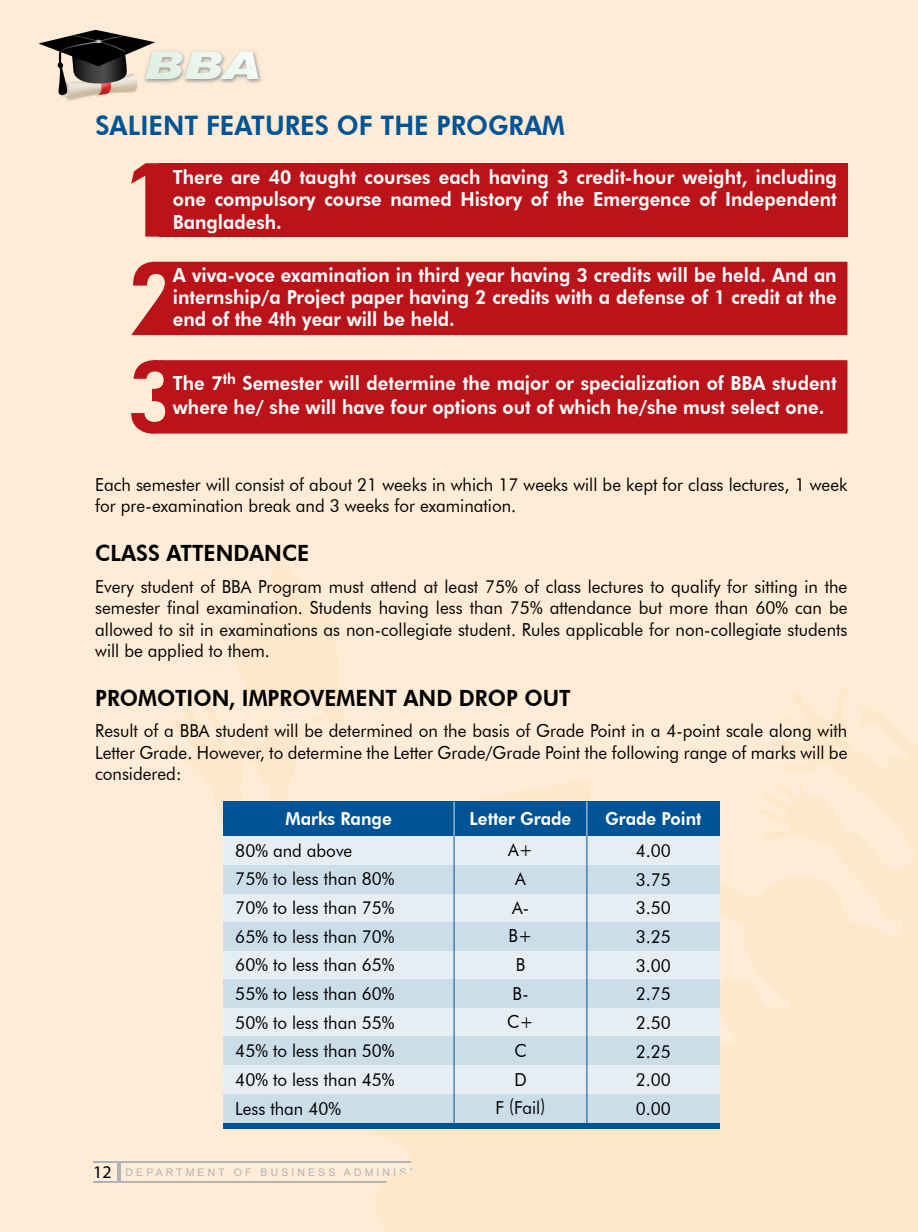
<style>
.page{position:relative;width:918px;height:1232px;background:#fff}
.page>*{position:absolute;margin:0;border:0;box-sizing:border-box;transform-origin:0 0}
.t1{font:800 26.85px "Futura BT";color:#005495;scale:.95 1}
.t2{font:800 22.35px "Futura BT";color:#000;scale:.95 1}
.t3{font:800 19.35px/22.4px "Futura BT";color:#fff;text-align:justify;scale:.95 1}
.t4{font:17.85px/28.7px "Futura BT";color:#000;text-align:justify;scale:.95 1}
.t5{font:800 17.85px "Futura BT";color:#fff;scale:.95 1}
.t6{font:10.5px "Arial";letter-spacing:.3em;color:#b1b4b6}
.s1{font-family:"Myriad Pro";font-size:17.85px;color:#000}
</style>
<div class="page">
<div style="left:0;top:0;width:918px;height:1231px;background:#ffecd6"></div>
<hr style="left:93px;top:1180px;width:429px;height:1px;background:#b1b4b6">
<hr style="left:93px;top:1161px;width:429px;height:1px;background:#b1b4b6">
<hr style="left:117px;top:1162px;width:3px;height:19px;background:#b1b4b6">
<svg style="left:235px;top:547px;width:105px;height:140px"></svg>
<svg style="left:165px;top:687px;width:753px;height:544px"></svg>
<img style="left:60px;top:95px;width:46px;height:7px">
<svg style="left:38px;top:30px;width:220px;height:65px"></svg>
<div style="left:179px;top:262px;width:668px;height:73px;background:#ba141a"></div>
<div style="left:159px;top:163px;width:688px;height:73px;background:#ba141a"></div>
<div style="left:179px;top:360px;width:668px;height:73px;background:#ba141a"></div>
<svg style="left:131px;top:163px;width:28px;height:73px"></svg>
<svg style="left:131px;top:262px;width:48px;height:73px"></svg>
<svg style="left:131px;top:360px;width:48px;height:73px"></svg>
<div style="left:223px;top:801px;width:497px;height:327px;background:#e6eef4"></div>
<div style="left:223px;top:801px;width:497px;height:35px;background:#005495"></div>
<div style="left:223px;top:1122px;width:497px;height:6px;background:#005495"></div>
<div style="left:223px;top:864px;width:497px;height:29px;background:#ccddea"></div>
<div style="left:223px;top:921px;width:497px;height:29px;background:#ccddea"></div>
<div style="left:223px;top:979px;width:497px;height:28px;background:#ccddea"></div>
<div style="left:223px;top:1036px;width:497px;height:29px;background:#ccddea"></div>
<div style="left:223px;top:1093px;width:497px;height:29px;background:#ccddea"></div>
<hr style="left:454px;top:835px;width:1px;height:287px;background:#005495">
<hr style="left:587px;top:835px;width:1px;height:287px;background:#005495">
<hr style="left:454px;top:801px;width:1px;height:35px;background:#d9e5ef">
<hr style="left:587px;top:801px;width:1px;height:35px;background:#d9e5ef">
<h1 class="t1" style="left:95px;top:109px;width:496px">SALIENT FEATURES OF THE PROGRAM</h1>
<p class="t3" style="left:173px;top:166px;width:700px">There are 40 taught courses each having 3 credit-hour weight, including one compulsory course named History of the Emergence of Independent Bangladesh.</p>
<p class="t3" style="left:173px;top:263px;width:700px">A viva-voce examination in third year having 3 credits will be held. And an internship/a Project paper having 2 credits with a defense of 1 credit at the end of the 4th year will be held.</p>
<p class="t3" style="left:173px;top:371px;width:700px;line-height:23.9px">The 7<sup>th</sup> Semester will determine the major or specialization of BBA student where he/ she will have four options out of which he/she must select one.</p>
<p class="t4" style="left:95px;top:473px;width:793px;line-height:21.5px">Each semester will consist of about 21 weeks in which 17 weeks will be kept for class lectures, 1 week for pre-examination break and 3 weeks for examination.</p>
<p class="t2" style="left:95px;top:539px;width:227px">CLASS ATTENDANCE</p>
<p class="t4" style="left:95px;top:575px;width:793px;line-height:21.5px">Every student of BBA Program must attend at least 75% of class lectures to qualify for sitting in the semester final examination. Students having less than 75% attendance but more than 60% can be allowed to sit in examinations as non-collegiate student. Rules applicable for non-collegiate students will be applied to them.</p>
<p class="t2" style="left:95px;top:684px;width:502px">PROMOTION, IMPROVEMENT AND DROP OUT</p>
<p class="t4" style="left:95px;top:720px;width:793px;line-height:21.5px">Result of a BBA student will be determined on the basis of Grade Point in a 4-point scale along with Letter Grade. However, to determine the Letter Grade/Grade Point the following range of marks will be considered:</p>
<p class="t5" style="left:286px;top:807px;width:113px">Marks Range</p>
<p class="t5" style="left:470px;top:807px;width:109px">Letter Grade</p>
<p class="t5" style="left:605px;top:807px;width:103px">Grade Point</p>
<p class="t4" style="left:235px;top:835px;width:169px;text-align:left">80% and above<br>75% to less than 80%<br>70% to less than 75%<br>65% to less than 70%<br>60% to less than 65%<br>55% to less than 60%<br>50% to less than 55%<br>45% to less than 50%<br>40% to less than 45%<br>Less than 40%</p>
<p class="t4" style="left:496px;top:835px;width:54px;text-align:center">A+<br>A<br>A-<br>B+<br>B<br>B-<br>C+<br>C<br>D<br>F (Fail)</p>
<p class="t4" style="left:636px;top:836px;width:38px">4.00<br>3.75<br>3.50<br>3.25<br>3.00<br>2.75<br>2.50<br>2.25<br>2.00<br>0.00</p>
<p class="t6" style="left:93px;top:1164px;width:432px"><span class="s1">12</span> DEPARTMENT OF BUSINESS ADMINISTRATION (DBA)</p>
</div>
